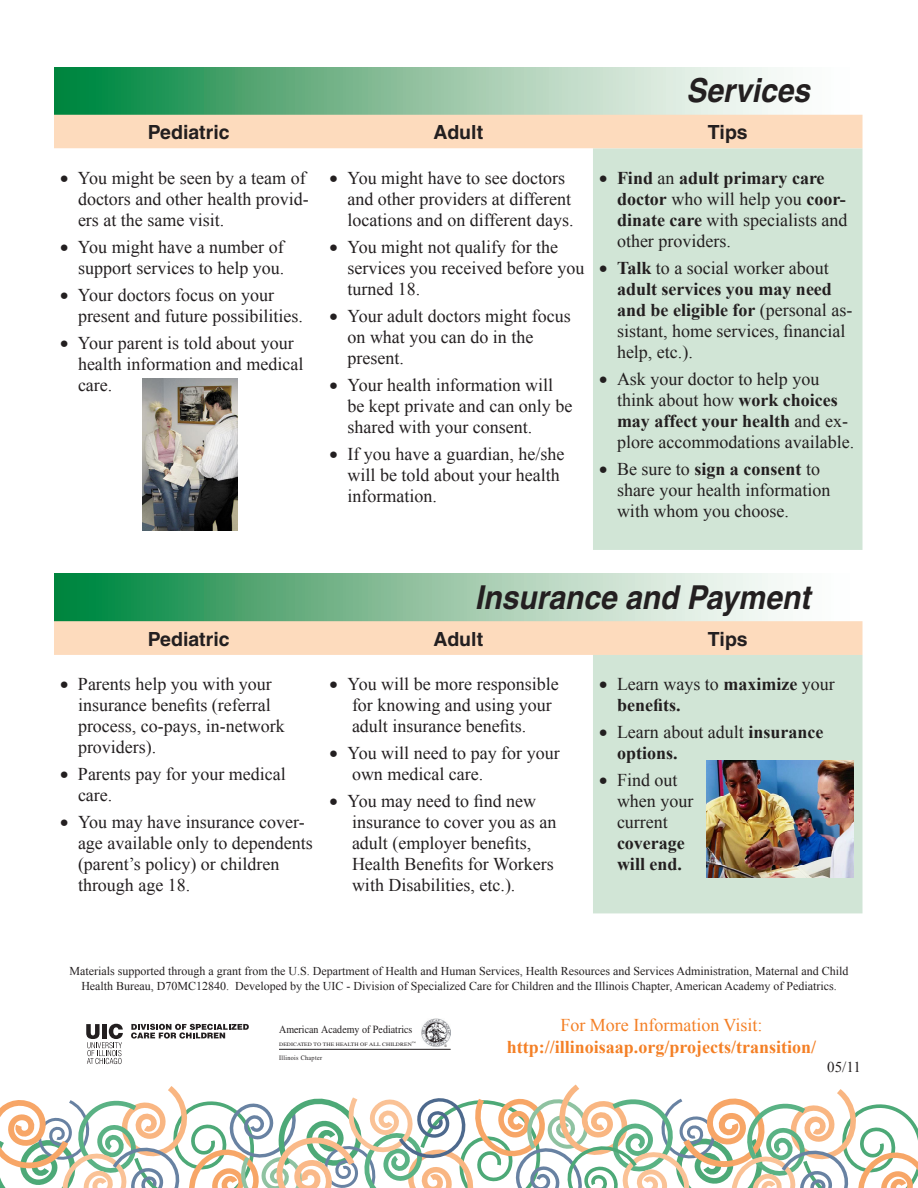
<style>
.page{position:relative;width:918px;height:1188px;background:#fff}
.page>*{position:absolute;margin:0;border:0;box-sizing:border-box;transform-origin:0 0}
.t1{font:italic 700 33px "Helvetica";color:#231f20;scale:.91 1}
.t2{font:700 19.5px "Helvetica";color:#231f20}
.t3{font:18px/21px "Times New Roman";color:#231f20}
.t4{font:700 18px/21px "Times New Roman";color:#231f20}
.t5{font:700 18px "Times New Roman";color:#f48026}
.t6{font:18px "Times New Roman";color:#f48026}
.t7{font:15px "Times New Roman";color:#231f20}
.t8{font:12px/15px "Times New Roman";color:#231f20;text-align:center}
.t9{font:11.1px "Times";color:#231f20;scale:.91 1}
.t10{font:6.75px "Times";letter-spacing:.05em;color:#231f20;scale:.91 1}
.t11{font:5.1px "Times";letter-spacing:.015em;color:#231f20;scale:1.11 1}
.t12{font:3.6px "Times";color:#231f20;scale:.91 1}
.s1{font-weight:700}
.s2{font-weight:400}
</style>
<div class="page">
<svg style="left:54px;top:68px;width:808px;height:47px;background:#93c6a6"></svg>
<div style="left:54px;top:115px;width:808px;height:34px;background:#fddbbd"></div>
<div style="left:593px;top:148px;width:269px;height:402px;background:#d1e5d6"></div>
<svg style="left:0;top:1084px;width:918px;height:104px"></svg>
<img style="left:142px;top:378px;width:95px;height:152px">
<svg style="left:54px;top:574px;width:723px;height:47px;background:#86c09d"></svg>
<div style="left:54px;top:621px;width:808px;height:34px;background:#fddbbd"></div>
<div style="left:593px;top:655px;width:269px;height:258px;background:#d1e5d6"></div>
<img style="left:706px;top:761px;width:148px;height:117px">
<img style="left:421px;top:1018px;width:29px;height:29px">
<hr style="left:279px;top:1049px;width:172px;height:1px;background:#231f20">
<svg style="left:86px;top:1024px;width:37px;height:40px"></svg>
<svg style="left:131px;top:1024px;width:118px;height:15px"></svg>
<p class="t1" style="left:686px;top:71px;width:137px">Services</p>
<p class="t2" style="left:148px;top:120px;width:83px">Pediatric</p>
<p class="t2" style="left:433px;top:120px;width:51px">Adult</p>
<p class="t2" style="left:708px;top:120px;width:42px">Tips</p>
<p class="t3" style="left:78px;top:167px;width:232px;text-indent:-18px">• You might be seen by a team of doctors and other health provid&shy;ers at the same visit.</p>
<p class="t3" style="left:60px;top:236px;width:226px;text-align:right">• You might have a number of support services to help you.</p>
<p class="t3" style="left:78px;top:284px;width:226px;text-indent:-18px">• Your doctors focus on your present and future possibilities.</p>
<p class="t3" style="left:78px;top:332px;width:227px;text-indent:-18px">• Your parent is told about your health information and medical care.</p>
<p class="t3" style="left:348px;top:167px;width:228px;text-indent:-18px">• You might have to see doctors and other providers at different locations and on different days.</p>
<p class="t3" style="left:348px;top:236px;width:238px;text-indent:-18px">• You might not qualify for the services you received before you turned 18.</p>
<p class="t3" style="left:348px;top:305px;width:225px;text-indent:-18px">• Your adult doctors might focus on what you can do in the present.</p>
<p class="t3" style="left:348px;top:374px;width:226px;text-indent:-18px">• Your health information will be kept private and can only be shared with your consent.</p>
<p class="t3" style="left:348px;top:443px;width:218px;text-indent:-18px">• If you have a guardian, he/she will be told about your health information.</p>
<p class="t3" style="left:617px;top:167px;width:232px;text-indent:-18px">• <span class="s1">Find</span> an <span class="s1">adult primary care doctor</span> who will help you <span class="s1">coor&shy;dinate care</span> with specialists and other providers.</p>
<p class="t3" style="left:617px;top:257px;width:237px;text-indent:-18px">• <span class="s1">Talk</span> to a social worker about <span class="s1">adult services you may need and be eligible for</span> (personal as&shy;sistant, home services, financial help, etc.).</p>
<p class="t3" style="left:617px;top:368px;width:239px;text-indent:-18px">• Ask your doctor to help you think about how <span class="s1">work choices may affect your health</span> and ex&shy;plore accommodations available.</p>
<p class="t3" style="left:617px;top:458px;width:215px;text-indent:-18px">• Be sure to <span class="s1">sign a consent</span> to share your health information with whom you choose.</p>
<p class="t1" style="left:475px;top:577px;width:370px">Insurance and Payment</p>
<p class="t2" style="left:148px;top:627px;width:83px">Pediatric</p>
<p class="t2" style="left:433px;top:627px;width:51px">Adult</p>
<p class="t2" style="left:708px;top:627px;width:42px">Tips</p>
<p class="t3" style="left:78px;top:674px;width:208px;text-indent:-18px">• Parents help you with your insurance benefits (referral process, co-pays, in-network providers).</p>
<p class="t3" style="left:78px;top:764px;width:209px;text-indent:-18px">• Parents pay for your medical care.</p>
<p class="t3" style="left:78px;top:812px;width:236px;text-indent:-18px">• You may have insurance cover&shy;age available only to dependents (parent’s policy) or children through age 18.</p>
<p class="t3" style="left:330px;top:674px;width:231px">• You will be more responsible</p>
<p class="t3" style="left:352px;top:695px;width:201px">for knowing and using your</p>
<p class="t3" style="left:352px;top:716px;width:176px">adult insurance benefits.</p>
<p class="t3" style="left:330px;top:743px;width:232px">• You will need to pay for your</p>
<p class="t3" style="left:352px;top:764px;width:133px">own medical care.</p>
<p class="t3" style="left:352px;top:791px;width:206px;text-indent:-22px">• You may need to find new insurance to cover you as an</p>
<p class="t3" style="left:352px;top:833px;width:181px">adult (employer benefits,</p>
<p class="t3" style="left:352px;top:854px;width:203px">Health Benefits for Workers</p>
<p class="t3" style="left:352px;top:875px;width:165px">with Disabilities, etc.).</p>
<p class="t4" style="left:617px;top:673px;width:219px;text-indent:-18px">• <span class="s2">Learn ways to</span> maximize <span class="s2">your </span>benefits.</p>
<p class="t4" style="left:617px;top:721px;width:208px;text-indent:-18px">• <span class="s2">Learn about adult</span> insurance options.</p>
<p class="t3" style="left:617px;top:770px;width:78px;text-indent:-18px">• Find out when your current <span class="s1">coverage will end.</span></p>
<p class="t8" style="left:70px;top:963px;width:780px">Materials supported through a grant from the U.S. Department of Health and Human Services, Health Resources and Services Administration, Maternal and Child<br>Health Bureau, D70MC12840. Developed by the UIC - Division of Specialized Care for Children and the Illinois Chapter, American Academy of Pediatrics.</p>
<p class="t9" style="left:279px;top:1023px;width:148px">American Academy of Pediatrics</p>
<p class="t11" style="left:279px;top:1041px;width:125px">DEDICATED TO THE HEALTH OF ALL CHILDREN<sup>™</sup></p>
<p class="t10" style="left:279px;top:1054px;width:49px">Illinois Chapter</p>
<p class="t12" style="left:445px;top:1044px;width:4px">®</p>
<p class="t6" style="left:560px;top:1013px;width:204px">For More Information Visit:</p>
<p class="t5" style="left:507px;top:1034px;width:311px">http://illinoisaap.org/projects/transition/</p>
<p class="t7" style="left:827px;top:1057px;width:35px">05/11</p>
</div>
